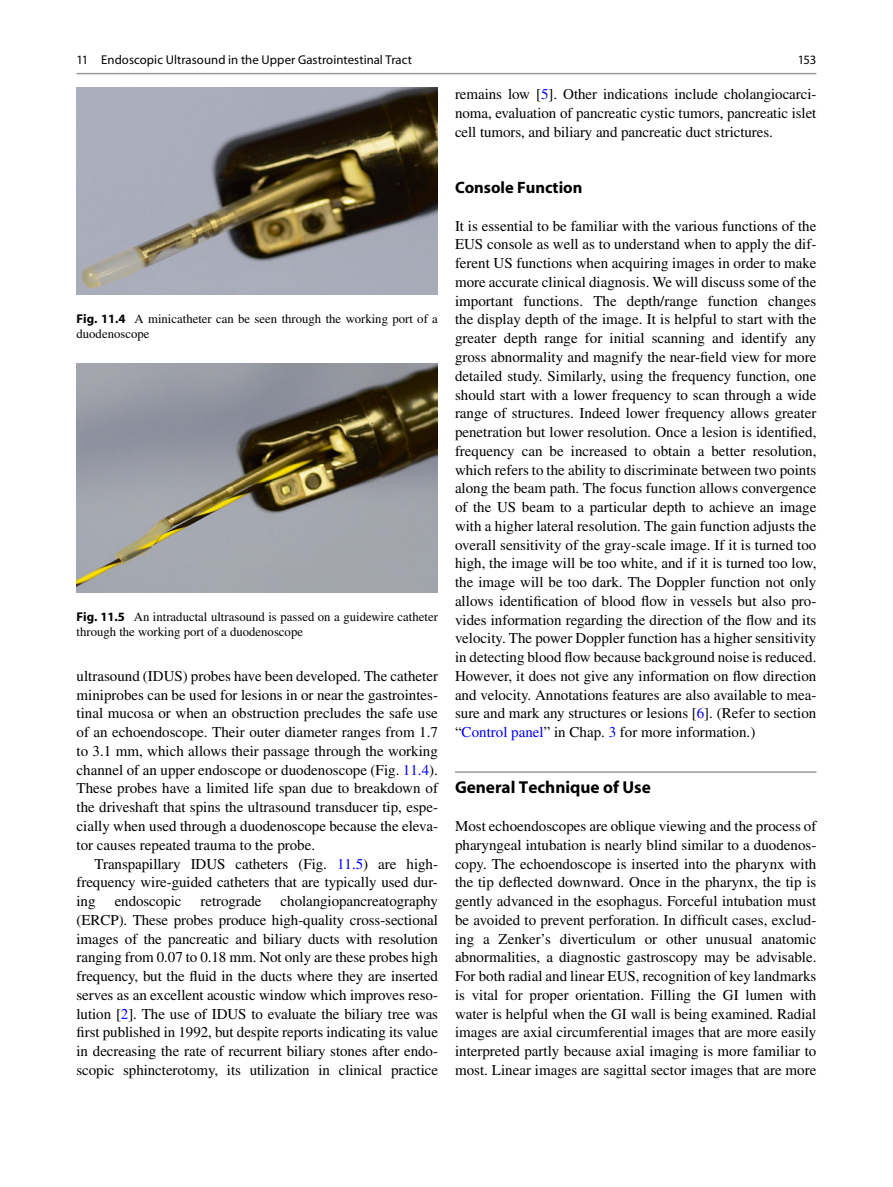
<style>
.page{position:relative;width:893px;height:1187px;background:#fff}
.page>*{position:absolute;margin:0;border:0;box-sizing:border-box;transform-origin:0 0}
.t1{font:700 17.25px "Myriad";color:#000}
.t2{font:700 16.5px "Myriad";color:#000}
.t3{font:15px/18.8px "Times";letter-spacing:-.005em;color:#000;text-align:justify}
.t4{font:12.75px/15px "Times";color:#000}
.t5{font:12.75px "Myriad";letter-spacing:.005em;color:#000}
.s1{color:#0000fa}
.s2{font-family:"Myriad";font-weight:700}
</style>
<div class="page">
<hr style="left:455px;top:771px;width:361px;height:1px;background:#9c9c9c">
<img style="left:77px;top:88px;width:361px;height:206px">
<img style="left:77px;top:363px;width:361px;height:229px">
<hr style="left:77px;top:73px;width:739px;height:1px;background:#9c9c9c">
<p class="t5" style="left:77px;top:55px;width:337px">11 Endoscopic Ultrasound in the Upper Gastrointestinal Tract</p>
<p class="t5" style="left:798px;top:55px;width:20px">153</p>
<p class="t3" style="left:455px;top:86px;width:363px">remains low [ <span class="s1">5</span> ]. Other indications include cholangiocarci&shy;noma, evaluation of pancreatic cystic tumors, pancreatic islet cell tumors, and biliary and pancreatic duct strictures.</p>
<p class="t4" style="left:77px;top:312px;width:363px"><span class="s2">Fig. 11.4</span> A minicatheter can be seen through the working port of a duodenoscope</p>
<p class="t4" style="left:77px;top:610px;width:363px"><span class="s2">Fig. 11.5</span> An intraductal ultrasound is passed on a guidewire catheter through the working port of a duodenoscope</p>
<p class="t3" style="left:77px;top:668px;width:363px">ultrasound (IDUS) probes have been developed. The catheter miniprobes can be used for lesions in or near the gastrointes&shy;tinal mucosa or when an obstruction precludes the safe use of an echoendoscope. Their outer diameter ranges from 1.7 to 3.1 mm, which allows their passage through the working channel of an upper endoscope or duodenoscope (Fig. <span class="s1">11.4</span> ).<br>These probes have a limited life span due to breakdown of the driveshaft that spins the ultrasound transducer tip, espe&shy;cially when used through a duodenoscope because the eleva&shy;tor causes repeated trauma to the probe.</p>
<p class="t3" style="left:77px;top:855px;width:363px;text-indent:18px">Transpapillary IDUS catheters (Fig. <span class="s1">11.5</span> ) are high&shy;frequency wire-guided catheters that are typically used dur&shy;ing</p>
<p class="t3" style="left:77px;top:893px;width:363px;text-indent:204px">cholangiopancreatography (ERCP). These probes produce high-quality cross-sectional images of the pancreatic and biliary ducts with resolution ranging from 0.07 to 0.18 mm. Not only are these probes high frequency, but the fluid in the ducts where they are inserted serves as an excellent acoustic window which improves reso&shy;lution [ <span class="s1">2</span> ]. The use of IDUS to evaluate the biliary tree was first published in 1992, but despite reports indicating its value in decreasing the rate of recurrent biliary stones after endo&shy;scopic sphincterotomy, its utilization in clinical practice</p>
<p class="t3" style="left:115px;top:893px;width:68px">endoscopic</p>
<p class="t3" style="left:201px;top:893px;width:62px">retrograde</p>
<p class="t2" style="left:455px;top:181px;width:129px">Console Function</p>
<p class="t3" style="left:455px;top:218px;width:363px">It is essential to be familiar with the various functions of the EUS console as well as to understand when to apply the dif&shy;ferent US functions when acquiring images in order to make more accurate clinical diagnosis. We will discuss some of the important functions. The depth/range function changes the display depth of the image. It is helpful to start with the greater depth range for initial scanning and identify any gross abnormality and magnify the near-field view for more detailed study. Similarly, using the frequency function, one should start with a lower frequency to scan through a wide range of structures. Indeed lower frequency allows greater penetration but lower resolution. Once a lesion is identified, frequency can be increased to obtain a better resolution, which refers to the ability to discriminate between two points along the beam path. The focus function allows convergence of the US beam to a particular depth to achieve an image with a higher lateral resolution. The gain function adjusts the overall sensitivity of the gray-scale image. If it is turned too high, the image will be too white, and if it is turned too low, the image will be too dark. The Doppler function not only allows identification of blood flow in vessels but also pro&shy;vides information regarding the direction of the flow and its velocity. The power Doppler function has a higher sensitivity in detecting blood flow because background noise is reduced.<br>However, it does not give any information on flow direction and velocity. Annotations features are also available to mea&shy;sure and mark any structures or lesions [ <span class="s1">6</span> ]. (Refer to section “<span class="s1">Control panel</span>” in Chap. <span class="s1">3</span> for more information.)</p>
<p class="t1" style="left:455px;top:781px;width:197px">General Technique of Use</p>
<p class="t3" style="left:455px;top:818px;width:363px">Most echoendoscopes are oblique viewing and the process of pharyngeal intubation is nearly blind similar to a duodenos&shy;copy. The echoendoscope is inserted into the pharynx with the tip deflected downward. Once in the pharynx, the tip is gently advanced in the esophagus. Forceful intubation must be avoided to prevent perforation. In difficult cases, exclud&shy;ing a Zenker’s diverticulum or other unusual anatomic abnormalities, a diagnostic gastroscopy may be advisable.<br>For both radial and linear EUS, recognition of key landmarks is vital for proper orientation. Filling the GI lumen with water is helpful when the GI wall is being examined. Radial images are axial circumferential images that are more easily interpreted partly because axial imaging is more familiar to most. Linear images are sagittal sector images that are more</p>
</div>
